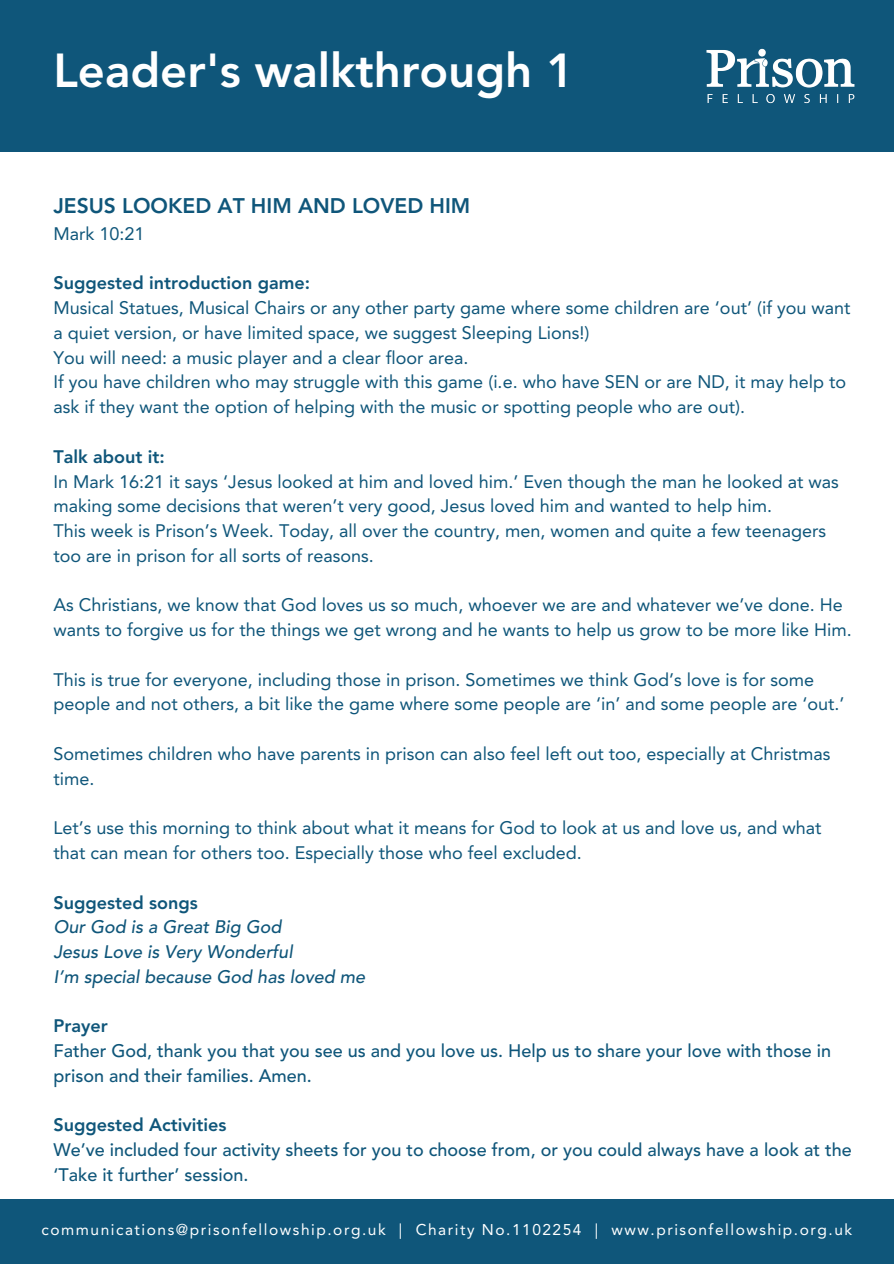
<style>
.page{position:relative;width:894px;height:1264px;background:#fff}
.page>*{position:absolute;margin:0;border:0;box-sizing:border-box;transform-origin:0 0}
.t1{font:800 47.25px "Avenir LT Std";color:#fff}
.t2{font:800 21px "Avenir LT Std";color:#0f567a}
.t3{font:18px/24.8px "Avenir LT Std";color:#0f567a}
.t4{font:500 18px/24.8px "Avenir LT Std";color:#0f567a}
.t5{font:italic 500 18px/24.8px "Avenir LT Std";color:#0f567a}
.t6{font:15.45px "Avenir LT Std";letter-spacing:.1em;color:#fff}
.s1{font-weight:800}
.s2{font-weight:800;font-style:normal}
</style>
<div class="page">
<div style="left:0;top:0;width:893px;height:152px;background:#0f567a"></div>
<div style="left:0;top:1198px;width:893px;height:65px;background:#0f567a"></div>
<img style="left:706px;top:48px;width:149px;height:56px">
<p class="t1" style="left:53px;top:51px;width:522px">Leader's walkthrough 1</p>
<h2 class="t2" style="left:53px;top:197px;width:418px">JESUS LOOKED AT HIM AND LOVED HIM</h2>
<h2 class="t3" style="left:53px;top:223px;width:93px">Mark 10:21</h2>
<h4 class="t3" style="left:53px;top:272px;width:798px"><span class="s1">Suggested introduction game:<br></span>Musical Statues, Musical Chairs or any other party game where some children are ‘out’ (if you want a quiet version, or have limited space, we suggest Sleeping Lions!)<br>You will need: a music player and a clear floor area.<br>If you have children who may struggle with this game (i.e. who have SEN or are ND, it may help to ask if they want the option of helping with the music or spotting people who are out).</h4>
<h4 class="t3" style="left:53px;top:446px;width:786px"><span class="s1">Talk about it:<br></span>In Mark 16:21 it says ‘Jesus looked at him and loved him.’ Even though the man he looked at was making some decisions that weren’t very good, Jesus loved him and wanted to help him.<br>This week is Prison’s Week. Today, all over the country, men, women and quite a few teenagers too are in prison for all sorts of reasons.</h4>
<h4 class="t3" style="left:53px;top:594px;width:799px">As Christians, we know that God loves us so much, whoever we are and whatever we’ve done. He wants to forgive us for the things we get wrong and he wants to help us grow to be more like Him.</h4>
<h4 class="t3" style="left:53px;top:668px;width:792px">This is true for everyone, including those in prison. Sometimes we think God’s love is for some people and not others, a bit like the game where some people are ‘in’ and some people are ‘out.’</h4>
<h4 class="t3" style="left:53px;top:743px;width:778px">Sometimes children who have parents in prison can also feel left out too, especially at Christmas time.</h4>
<h4 class="t3" style="left:53px;top:817px;width:769px">Let’s use this morning to think about what it means for God to look at us and love us, and what that can mean for others too. Especially those who feel excluded.</h4>
<h3 class="t5" style="left:53px;top:891px;width:313px"><span class="s2">Suggested songs<br></span>Our God is a Great Big God<br>Jesus Love is Very Wonderful<br>I’m special because God has loved me</h3>
<h3 class="t4" style="left:53px;top:1015px;width:779px"><span class="s1">Prayer<br></span>Father God, thank you that you see us and you love us. Help us to share your love with those in prison and their families. Amen.</h3>
<h3 class="t4" style="left:53px;top:1114px;width:799px"><span class="s1">Suggested Activities<br></span>We’ve included four activity sheets for you to choose from, or you could always have a look at the ‘Take it further’ session.</h3>
<p class="t6" style="left:41px;top:1223px;width:812px">communications@prisonfellowship.org.uk | Charity No.1102254 | www.prisonfellowship.org.uk</p>
</div>
